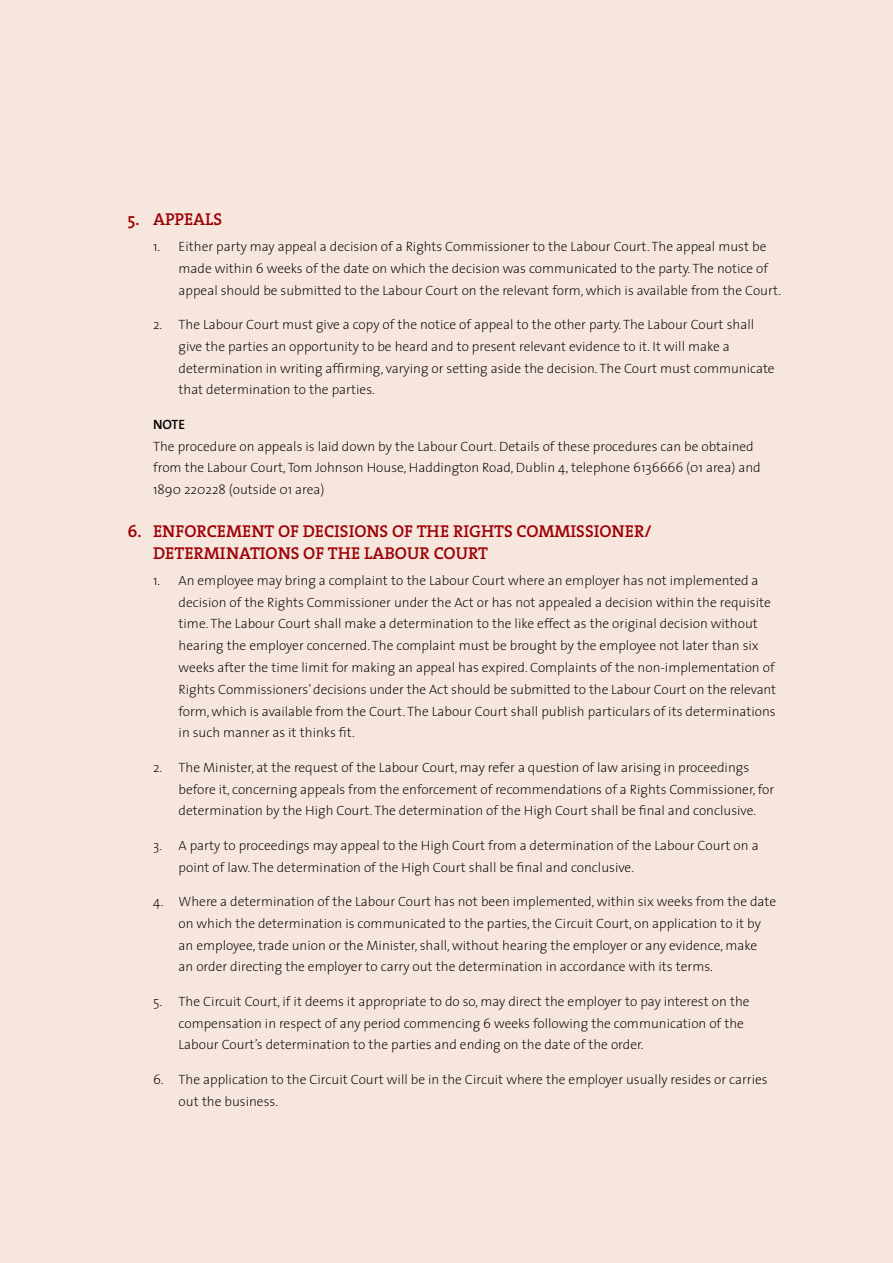
<style>
.page{position:relative;width:893px;height:1263px;background:#f6e6de}
.page>*{position:absolute;margin:0;border:0;box-sizing:border-box;transform-origin:0 0}
.t1{font:600 17.25px/21.8px "The Serif";color:#9e0004}
.t2{font:200 13.5px/21.8px "The Sans";color:#000}
.t3{font:600 13.5px "The Sans";color:#000}
</style>
<div class="page">
<p class="t1" style="left:128px;top:208px;width:96px">5. APPEALS</p>
<p class="t2" style="left:179px;top:235px;width:604px;text-indent:-26px">1. Either party may appeal a decision of a Rights Commissioner to the Labour Court. The appeal must be made within 6 weeks of the date on which the decision was communicated to the party. The notice of appeal should be submitted to the Labour Court on the relevant form, which is available from the Court.</p>
<p class="t2" style="left:179px;top:313px;width:598px;text-indent:-26px">2. The Labour Court must give a copy of the notice of appeal to the other party. The Labour Court shall give the parties an opportunity to be heard and to present relevant evidence to it. It will make a determination in writing affirming, varying or setting aside the decision. The Court must communicate that determination to the parties.</p>
<p class="t3" style="left:153px;top:413px;width:33px">NOTE</p>
<p class="t2" style="left:153px;top:435px;width:609px">The procedure on appeals is laid down by the Labour Court. Details of these procedures can be obtained from the Labour Court, Tom Johnson House, Haddington Road, Dublin 4, telephone 6136666 (01 area) and<br>1890 220228 (outside 01 area)</p>
<p class="t1" style="left:153px;top:520px;width:500px;text-indent:-26px">6. ENFORCEMENT OF DECISIONS OF THE RIGHTS COMMISSIONER/<br>DETERMINATIONS OF THE LABOUR COURT</p>
<p class="t2" style="left:179px;top:569px;width:599px;text-indent:-26px">1. An employee may bring a complaint to the Labour Court where an employer has not implemented a decision of the Rights Commissioner under the Act or has not appealed a decision within the requisite time. The Labour Court shall make a determination to the like effect as the original decision without hearing the employer concerned. The complaint must be brought by the employee not later than six weeks after the time limit for making an appeal has expired. Complaints of the non-implementation of Rights Commissioners’ decisions under the Act should be submitted to the Labour Court on the relevant form, which is available from the Court. The Labour Court shall publish particulars of its determinations in such manner as it thinks fit.</p>
<p class="t2" style="left:179px;top:756px;width:597px;text-indent:-26px">2. The Minister, at the request of the Labour Court, may refer a question of law arising in proceedings before it, concerning appeals from the enforcement of recommendations of a Rights Commissioner, for determination by the High Court. The determination of the High Court shall be final and conclusive.</p>
<p class="t2" style="left:179px;top:834px;width:582px;text-indent:-26px">3. A party to proceedings may appeal to the High Court from a determination of the Labour Court on a point of law. The determination of the High Court shall be final and conclusive.</p>
<p class="t2" style="left:179px;top:890px;width:599px;text-indent:-26px">4. Where a determination of the Labour Court has not been implemented, within six weeks from the date on which the determination is communicated to the parties, the Circuit Court, on application to it by an employee, trade union or the Minister, shall, without hearing the employer or any evidence, make<br>an order directing the employer to carry out the determination in accordance with its terms.</p>
<p class="t2" style="left:179px;top:990px;width:573px;text-indent:-26px">5. The Circuit Court, if it deems it appropriate to do so, may direct the employer to pay interest on the compensation in respect of any period commencing 6 weeks following the communication of the<br>Labour Court’s determination to the parties and ending on the date of the order.</p>
<p class="t2" style="left:179px;top:1068px;width:591px;text-indent:-26px">6. The application to the Circuit Court will be in the Circuit where the employer usually resides or carries out the business.</p>
</div>
